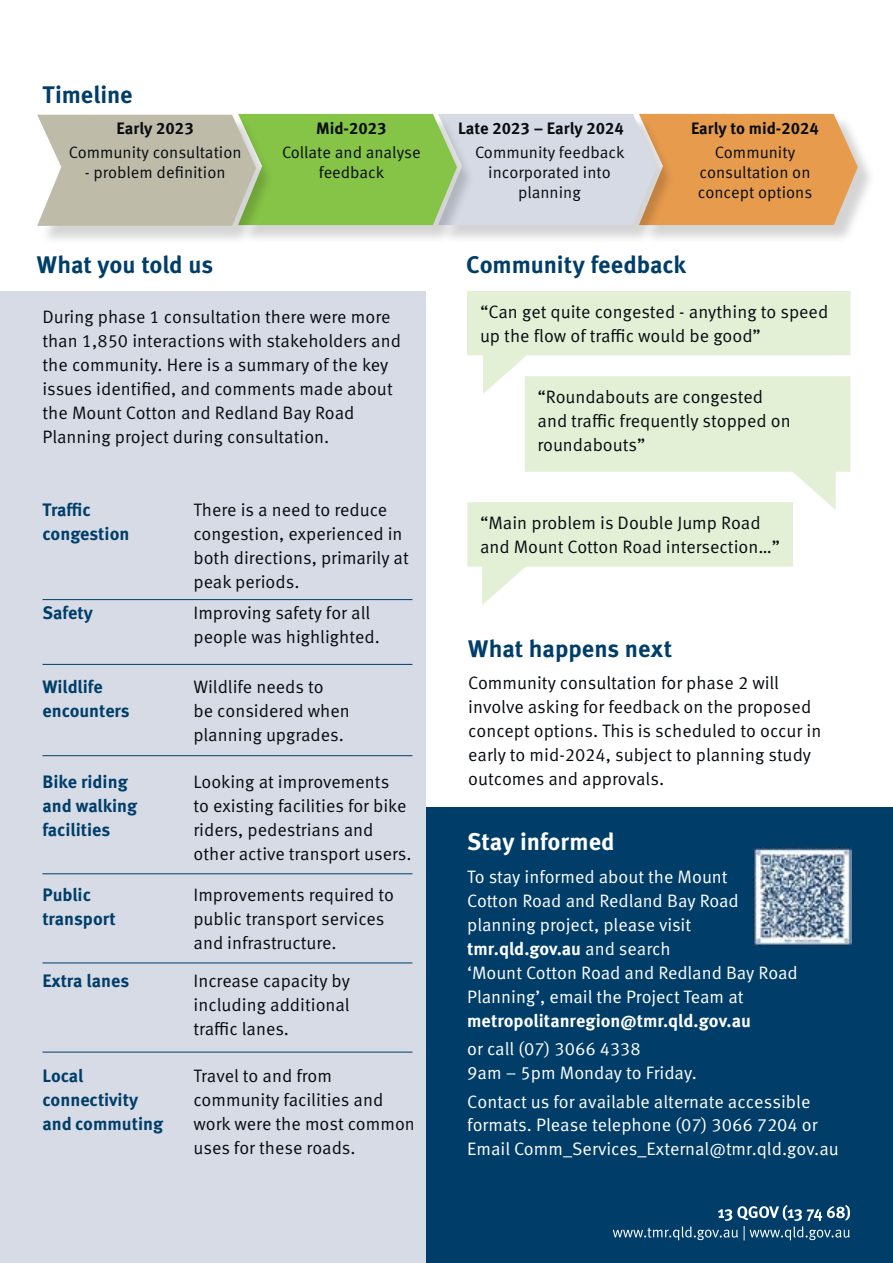
<style>
.page{position:relative;width:893px;height:1263px;background:#fff}
.page>*{position:absolute;margin:0;border:0;box-sizing:border-box;transform-origin:0 0}
.Heading_3{font:700 24px "Meta Pro";letter-spacing:-.005em;color:#003e69}
.Heading_3-2{font:700 24px "Meta Pro";color:#fff}
.Heading_3-3{font:18px/24px "Meta Pro Norm";color:#080c10}
.Body{font:18px/24px "Meta Pro Norm";color:#080c10}
.Body-2{font:18px/24px "Meta Pro Norm";color:#fff}
.Heading_4{font:700 18px/24px "Meta Pro";color:#003e69}
.Body-3{font:16.5px/19.8px "Meta Pro Norm";color:#080c10;text-align:center}
.Body-4{font:700 16.5px "Meta Pro";color:#080c10}
.s1{font-family:"Meta Pro";font-weight:700}
</style>
<div class="page">
<div style="left:425px;top:808px;width:468px;height:455px;background:#003e69"></div>
<div style="left:0;top:292px;width:425px;height:971px;background:#d6dbe6"></div>
<img style="left:753px;top:848px;width:98px;height:97px">
<div style="left:641px;top:116px;width:234px;height:128px;background:#000;opacity:.17"></div>
<div style="left:441px;top:116px;width:234px;height:128px;background:#000;opacity:.17"></div>
<div style="left:241px;top:116px;width:234px;height:128px;background:#000;opacity:.17"></div>
<div style="left:40px;top:117px;width:234px;height:128px;background:#000;opacity:.17"></div>
<svg style="left:37px;top:114px;width:821px;height:112px;background:#c1bf8d"></svg>
<hr style="left:43px;top:599px;width:369px;height:1px;background:#003e69">
<hr style="left:43px;top:664px;width:369px;height:1px;background:#003e69">
<hr style="left:43px;top:755px;width:369px;height:1px;background:#003e69">
<hr style="left:43px;top:873px;width:369px;height:1px;background:#003e69">
<hr style="left:43px;top:963px;width:369px;height:1px;background:#003e69">
<hr style="left:43px;top:1052px;width:369px;height:1px;background:#003e69">
<svg style="left:467px;top:291px;width:383px;height:314px"></svg>
<svg style="left:613px;top:1205px;width:237px;height:35px"></svg>
<p class="Heading_3" style="left:43px;top:76px;width:92px">Timeline</p>
<p class="Body-4" style="left:117px;top:116px;width:79px">Early 2023</p>
<p class="Body-3" style="left:69px;top:142px;width:174px">Community consultation</p>
<p class="Body-3" style="left:85px;top:161px;width:142px">- problem definition</p>
<p class="Body-4" style="left:316px;top:116px;width:72px">Mid-2023</p>
<p class="Body-3" style="left:282px;top:142px;width:140px">Collate and analyse feedback</p>
<p class="Heading_3" style="left:37px;top:245px;width:178px">What you told us</p>
<p class="Heading_3-3" style="left:43px;top:304px;width:360px">During phase 1 consultation there were more than 1,850 interactions with stakeholders and the community. Here is a summary of the key issues identified, and comments made about the Mount Cotton and Redland Bay Road Planning project during consultation.</p>
<p class="Heading_4" style="left:43px;top:496px;width:88px">Traffic congestion</p>
<p class="Body" style="left:193px;top:496px;width:217px">There is a need to reduce congestion, experienced in both directions, primarily at peak periods.</p>
<p class="Heading_4" style="left:43px;top:599px;width:52px">Safety</p>
<p class="Body" style="left:193px;top:599px;width:188px">Improving safety for all people was highlighted.</p>
<p class="Heading_4" style="left:43px;top:674px;width:89px">Wildlife encounters</p>
<p class="Body" style="left:193px;top:674px;width:158px">Wildlife needs to<br>be considered when planning upgrades.</p>
<p class="Heading_4" style="left:43px;top:769px;width:96px">Bike riding and walking facilities</p>
<p class="Body" style="left:193px;top:769px;width:220px">Looking at improvements<br>to existing facilities for bike riders, pedestrians and other active transport users.</p>
<p class="Heading_4" style="left:43px;top:882px;width:75px">Public transport</p>
<p class="Body" style="left:193px;top:882px;width:202px">Improvements required to public transport services and infrastructure.</p>
<p class="Heading_4" style="left:43px;top:967px;width:88px">Extra lanes</p>
<p class="Body" style="left:193px;top:967px;width:158px;text-align:justify">Increase capacity by including additional traffic lanes.</p>
<p class="Heading_4" style="left:43px;top:1063px;width:122px">Local connectivity and commuting</p>
<p class="Body" style="left:193px;top:1063px;width:223px">Travel to and from community facilities and work were the most common uses for these roads.</p>
<p class="Body-4" style="left:458px;top:116px;width:167px">Late 2023 – Early 2024</p>
<p class="Body-3" style="left:475px;top:142px;width:151px">Community feedback incorporated into planning</p>
<p class="Body-4" style="left:691px;top:116px;width:129px">Early to mid-2024</p>
<p class="Body-3" style="left:698px;top:142px;width:116px">Community consultation on concept options</p>
<p class="Heading_3" style="left:466px;top:245px;width:221px">Community feedback</p>
<p class="Heading_3-3" style="left:480px;top:299px;width:350px">“Can get quite congested - anything to speed up the flow of traffic would be good”</p>
<p class="Heading_3-3" style="left:537px;top:383px;width:255px">“Roundabouts are congested and traffic frequently stopped on roundabouts”</p>
<p class="Heading_3-3" style="left:480px;top:509px;width:302px">“Main problem is Double Jump Road and Mount Cotton Road intersection…”</p>
<p class="Heading_3" style="left:468px;top:630px;width:205px">What happens next</p>
<p class="Heading_3-3" style="left:468px;top:670px;width:355px">Community consultation for phase 2 will involve asking for feedback on the proposed concept options. This is scheduled to occur in early to mid-2024, subject to planning study outcomes and approvals.</p>
<p class="Heading_3-2" style="left:467px;top:823px;width:149px">Stay informed</p>
<p class="Body-2" style="left:467px;top:863px;width:332px">To stay informed about the Mount<br>Cotton Road and Redland Bay Road planning project, please visit <span class="s1">tmr.qld.gov.au</span> and search<br>‘Mount Cotton Road and Redland Bay Road Planning’, email the Project Team at <span class="s1">metropolitanregion@tmr.qld.gov.au</span></p>
<p class="Body-2" style="left:467px;top:1036px;width:231px">or call (07) 3066 4338<br>9am – 5pm Monday to Friday.</p>
<p class="Body-2" style="left:467px;top:1088px;width:373px">Contact us for available alternate accessible formats. Please telephone (07) 3066 7204 or<br>Email Comm_Services_External@tmr.qld.gov.au</p>
</div>
